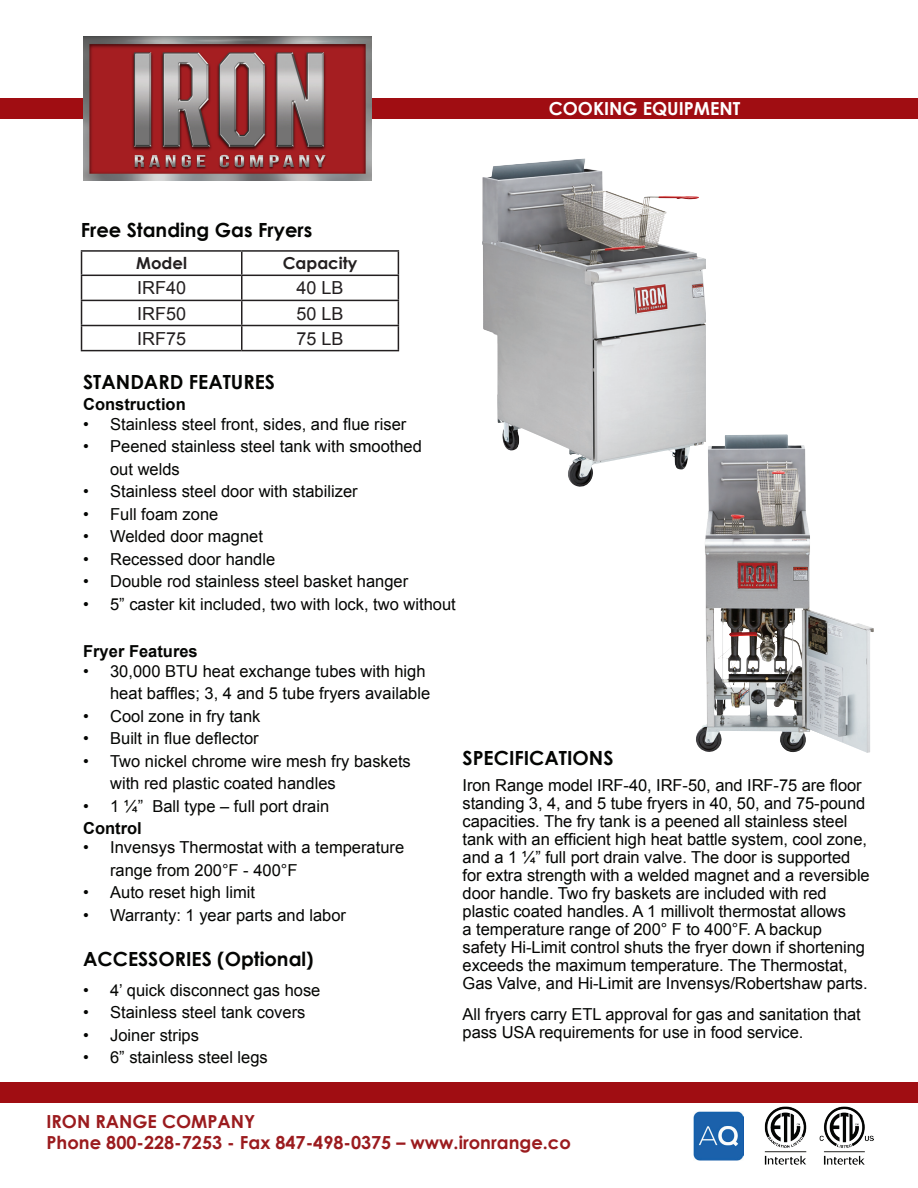
<style>
.page{position:relative;width:918px;height:1188px;background:#fff}
.page>*{position:absolute;margin:0;border:0;box-sizing:border-box;transform-origin:0 0}
.t1{font:700 19.5px "Century Gothic";color:#040503}
.t2{font:700 18px/21.6px "Century Gothic";color:#9b1b1e}
.t3{font:18px "Arial";color:#231f20}
.t4{font:700 18px "Century Gothic";color:#fff}
.t5{font:16.5px/18px "Arial";letter-spacing:-.005em;color:#040503}
.t6{font:700 16.5px "Arial";color:#040503}
.t7{font:700 16.5px "Century Gothic";color:#231f20}
</style>
<div class="page">
<div style="left:0;top:1083px;width:918px;height:20px;background:#a00d12"></div>
<div style="left:0;top:98px;width:918px;height:20px;background:#a00d12"></div>
<img style="left:764px;top:1107px;width:43px;height:58px">
<img style="left:819px;top:1107px;width:55px;height:58px">
<img style="left:83px;top:36px;width:288px;height:144px">
<img style="left:694px;top:1111px;width:49px;height:49px">
<hr style="left:81px;top:250px;width:161px;height:2px;background:#231f20">
<hr style="left:242px;top:250px;width:157px;height:2px;background:#231f20">
<svg style="left:81px;top:252px;width:318px;height:98px"></svg>
<hr style="left:81px;top:350px;width:161px;height:1px;background:#231f20">
<hr style="left:242px;top:350px;width:157px;height:1px;background:#231f20">
<img style="left:482px;top:158px;width:224px;height:329px">
<img style="left:695px;top:434px;width:179px;height:319px">
<p class="t1" style="left:81px;top:218px;width:233px">Free Standing Gas Fryers</p>
<p class="t7" style="left:136px;top:253px;width:52px">Model</p>
<p class="t7" style="left:283px;top:253px;width:76px">Capacity</p>
<p class="t3" style="left:137px;top:276px;width:51px">IRF40</p>
<p class="t3" style="left:297px;top:276px;width:49px">40 LB</p>
<p class="t3" style="left:137px;top:301px;width:51px">IRF50</p>
<p class="t3" style="left:297px;top:301px;width:49px">50 LB</p>
<p class="t3" style="left:137px;top:327px;width:51px">IRF75</p>
<p class="t3" style="left:297px;top:327px;width:49px">75 LB</p>
<p class="t1" style="left:83px;top:370px;width:193px">STANDARD FEATURES</p>
<p class="t6" style="left:83px;top:394px;width:104px">Construction</p>
<p class="t5" style="left:83px;top:415px;width:325px">• Stainless steel front, sides, and flue riser</p>
<p class="t5" style="left:110px;top:435px;width:313px;line-height:22.5px;text-indent:-27px">• Peened stainless steel tank with smoothed out welds</p>
<p class="t5" style="left:83px;top:483px;width:276px">• Stainless steel door with stabilizer</p>
<p class="t5" style="left:83px;top:505px;width:137px">• Full foam zone</p>
<p class="t5" style="left:83px;top:528px;width:181px">• Welded door magnet</p>
<p class="t5" style="left:83px;top:550px;width:194px">• Recessed door handle</p>
<p class="t5" style="left:83px;top:573px;width:327px">• Double rod stainless steel basket hanger</p>
<p class="t5" style="left:83px;top:595px;width:374px">• 5” caster kit included, two with lock, two without</p>
<p class="t6" style="left:83px;top:640px;width:116px">Fryer Features</p>
<p class="t4" style="left:549px;top:97px;width:193px">COOKING EQUIPMENT</p>
<p class="t5" style="left:83px;top:660px;width:349px;line-height:22.5px;text-align:right">• 30,000 BTU heat exchange tubes with high heat baffles; 3, 4 and 5 tube fryers available</p>
<p class="t5" style="left:83px;top:707px;width:179px">• Cool zone in fry tank</p>
<p class="t5" style="left:83px;top:730px;width:177px">• Built in flue deflector</p>
<p class="t5" style="left:110px;top:750px;width:302px;line-height:22.5px;text-indent:-27px">• Two nickel chrome wire mesh fry baskets with red plastic coated handles</p>
<p class="t5" style="left:83px;top:797px;width:248px">• 1 ¼” Ball type – full port drain</p>
<p class="t5" style="left:110px;top:836px;width:296px;line-height:22.5px;text-indent:-27px">• Invensys Thermostat with a temperature range from 200°F - 400°F</p>
<p class="t5" style="left:83px;top:884px;width:173px">• Auto reset high limit</p>
<p class="t5" style="left:83px;top:906px;width:264px">• Warranty: 1 year parts and labor</p>
<p class="t6" style="left:83px;top:817px;width:60px">Control</p>
<p class="t1" style="left:83px;top:946px;width:232px">ACCESSORIES (Optional)</p>
<p class="t5" style="left:83px;top:981px;width:239px">• 4’ quick disconnect gas hose</p>
<p class="t5" style="left:83px;top:1003px;width:224px">• Stainless steel tank covers</p>
<p class="t5" style="left:83px;top:1026px;width:117px">• Joiner strips</p>
<p class="t5" style="left:83px;top:1048px;width:186px">• 6” stainless steel legs</p>
<p class="t1" style="left:463px;top:746px;width:152px">SPECIFICATIONS</p>
<p class="t5" style="left:463px;top:776px;width:409px">Iron Range model IRF-40, IRF-50, and IRF-75 are floor standing 3, 4, and 5 tube fryers in 40, 50, and 75-pound capacities. The fry tank is a peened all stainless steel tank with an efficient high heat battle system, cool zone, and a 1 ¼” full port drain valve. The door is supported for extra strength with a welded magnet and a reversible door handle. Two fry baskets are included with red plastic coated handles. A 1 millivolt thermostat allows<br>a temperature range of 200° F to 400°F. A backup safety Hi-Limit control shuts the fryer down if shortening exceeds the maximum temperature. The Thermostat, Gas Valve, and Hi-Limit are Invensys/Robertshaw parts.</p>
<p class="t5" style="left:463px;top:1006px;width:400px">All fryers carry ETL approval for gas and sanitation that pass USA requirements for use in food service.</p>
<p class="t2" style="left:46px;top:1110px;width:526px">IRON RANGE COMPANY<br>Phone 800-228-7253 - Fax 847-498-0375 – www.ironrange.co</p>
</div>
